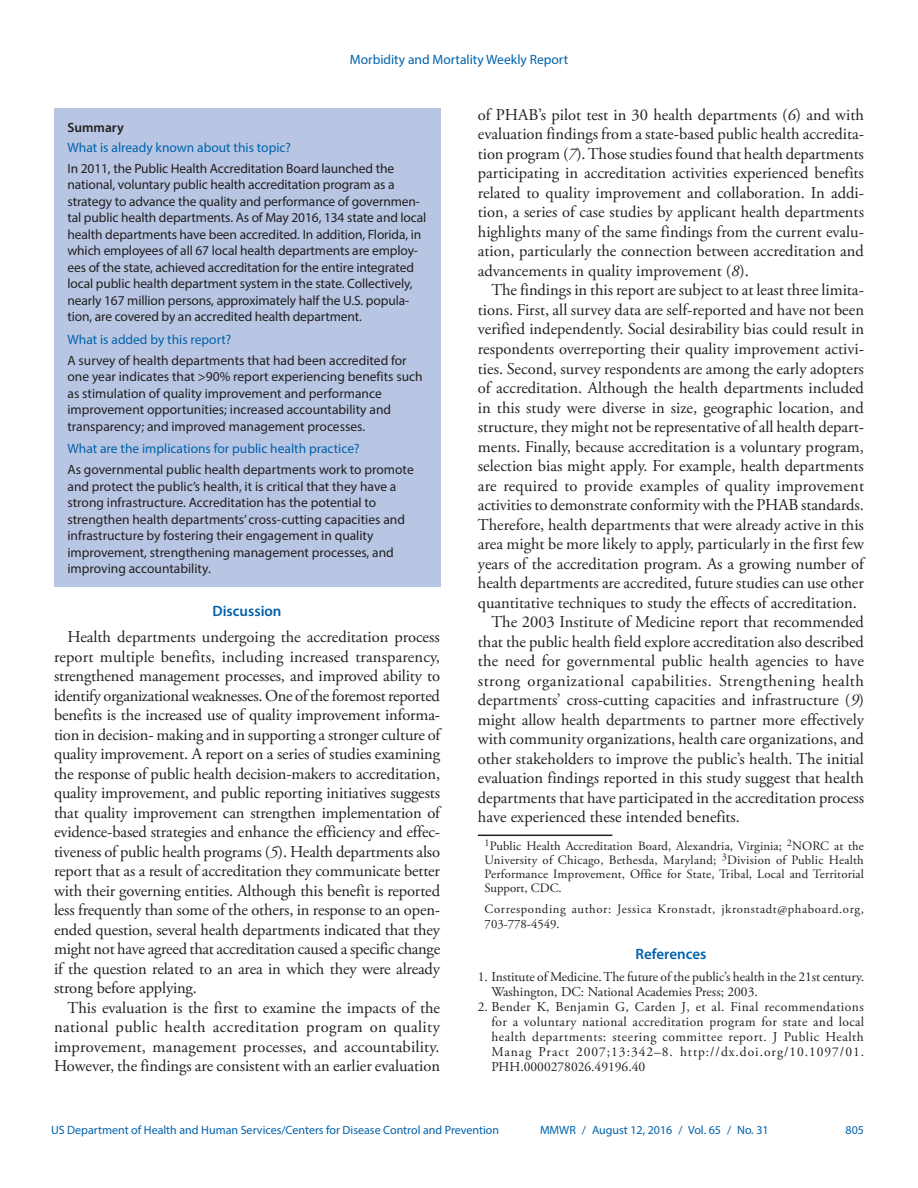
<style>
.page{position:relative;width:918px;height:1188px;background:#fff}
.page>*{position:absolute;margin:0;border:0;box-sizing:border-box;transform-origin:0 0}
.Paragraph{font:16.5px/19.5px "Adobe Garamond Pro";color:#231f20;text-align:justify}
.Discussion_Heading{font:600 15px "Myriad Pro";color:#0161ab}
.Ref_Title{font:600 15px "Myriad Pro";color:#0161ab}
.Summary_Box_Text{font:13.5px/16.5px "Myriad Pro";letter-spacing:-.005em;color:#231f20}
.References{font:13.5px/15px "Adobe Garamond Pro";color:#231f20}
.Summary_Box_Heading{font:13.5px "Myriad Pro";color:#0161ab}
.Figure_Title{font:600 13.5px "Myriad Pro";color:#231f20}
.Author_Affiliations{font:12.75px/14.2px "Adobe Garamond Pro";letter-spacing:.01em;color:#231f20;text-align:justify}
.Corresponding_Author{font:12.75px/14.2px "Adobe Garamond Pro";letter-spacing:.045em;color:#231f20}
.t1{font:12px "Myriad Pro";color:#0161ab}
.s1{font-style:italic}
</style>
<div class="page">
<hr style="left:478px;top:835px;width:134px;height:1px;background:#231f20">
<div style="left:54px;top:108px;width:386px;height:479px;background:#b8c6e3"></div>
<p class="Summary_Box_Heading" style="left:350px;top:51px;width:220px">Morbidity and Mortality Weekly Report</p>
<p class="Figure_Title" style="left:68px;top:119px;width:58px">Summary</p>
<h1 class="Summary_Box_Heading" style="left:68px;top:139px;width:225px">What is already known about this topic?</h1>
<p class="Summary_Box_Text" style="left:68px;top:160px;width:360px">In 2011, the Public Health Accreditation Board launched the national, voluntary public health accreditation program as a strategy to advance the quality and performance of governmen&shy;tal public health departments. As of May 2016, 134 state and local health departments have been accredited. In addition, Florida, in which employees of all 67 local health departments are employ&shy;ees of the state, achieved accreditation for the entire integrated local public health department system in the state. Collectively, nearly 167 million persons, approximately half the U.S. popula&shy;tion, are covered by an accredited health department.</p>
<h1 class="Summary_Box_Heading" style="left:68px;top:331px;width:165px">What is added by this report?</h1>
<p class="Summary_Box_Text" style="left:68px;top:352px;width:357px">A survey of health departments that had been accredited for one year indicates that &gt;90% report experiencing benefits such as stimulation of quality improvement and performance improvement opportunities; increased accountability and transparency; and improved management processes.</p>
<h1 class="Summary_Box_Heading" style="left:68px;top:441px;width:294px">What are the implications for public health practice?</h1>
<p class="Summary_Box_Text" style="left:68px;top:461px;width:348px">As governmental public health departments work to promote and protect the public’s health, it is critical that they have a strong infrastructure. Accreditation has the potential to strengthen health departments’ cross-cutting capacities and infrastructure by fostering their engagement in quality improvement, strengthening management processes, and improving accountability.</p>
<h1 class="Discussion_Heading" style="left:213px;top:602px;width:71px">Discussion</h1>
<p class="Paragraph" style="left:54px;top:628px;width:388px;text-indent:13px">Health departments undergoing the accreditation process report multiple benefits, including increased transparency, strengthened management processes, and improved ability to identify organizational weaknesses. One of the foremost reported benefits is the increased use of quality improvement informa&shy;tion in decision- making and in supporting a stronger culture of quality improvement. A report on a series of studies examining the response of public health decision-makers to accreditation, quality improvement, and public reporting initiatives suggests that quality improvement can strengthen implementation of evidence-based strategies and enhance the efficiency and effec&shy;tiveness of public health programs (<span class="s1">5</span>). Health departments also report that as a result of accreditation they communicate better with their governing entities. Although this benefit is reported less frequently than some of the others, in response to an open&shy;ended question, several health departments indicated that they might not have agreed that accreditation caused a specific change if the question related to an area in which they were already strong before applying.</p>
<p class="Paragraph" style="left:54px;top:999px;width:388px;text-indent:13px">This evaluation is the first to examine the impacts of the national public health accreditation program on quality improvement, management processes, and accountability.<br>However, the findings are consistent with an earlier evaluation</p>
<p class="Paragraph" style="left:478px;top:106px;width:388px">of PHAB’s pilot test in 30 health departments (<span class="s1">6</span>) and with evaluation findings from a state-based public health accredita&shy;tion program (<span class="s1">7</span>). Those studies found that health departments participating in accreditation activities experienced benefits related to quality improvement and collaboration. In addi&shy;tion, a series of case studies by applicant health departments highlights many of the same findings from the current evalu&shy;ation, particularly the connection between accreditation and advancements in quality improvement (<span class="s1">8</span>).</p>
<p class="Paragraph" style="left:478px;top:281px;width:388px;text-indent:13px">The findings in this report are subject to at least three limita&shy;tions. First, all survey data are self-reported and have not been verified independently. Social desirability bias could result in respondents overreporting their quality improvement activi&shy;ties. Second, survey respondents are among the early adopters of accreditation. Although the health departments included in this study were diverse in size, geographic location, and structure, they might not be representative of all health depart&shy;ments. Finally, because accreditation is a voluntary program, selection bias might apply. For example, health departments are required to provide examples of quality improvement activities to demonstrate conformity with the PHAB standards.<br>Therefore, health departments that were already active in this area might be more likely to apply, particularly in the first few years of the accreditation program. As a growing number of health departments are accredited, future studies can use other quantitative techniques to study the effects of accreditation.</p>
<p class="Paragraph" style="left:478px;top:613px;width:388px;text-indent:13px">The 2003 Institute of Medicine report that recommended that the public health field explore accreditation also described the need for governmental public health agencies to have strong organizational capabilities. Strengthening health departments’ cross-cutting capacities and infrastructure (<span class="s1">9</span>) might allow health departments to partner more effectively with community organizations, health care organizations, and other stakeholders to improve the public’s health. The initial evaluation findings reported in this study suggest that health departments that have participated in the accreditation process have experienced these intended benefits.</p>
<p class="Author_Affiliations" style="left:485px;top:839px;width:381px"><sup>1</sup>Public Health Accreditation Board, Alexandria, Virginia; <sup>2</sup>NORC at the University of Chicago, Bethesda, Maryland; <sup>3</sup>Division of Public Health Performance Improvement, Office for State, Tribal, Local and Territorial Support, CDC.</p>
<p class="Corresponding_Author" style="left:485px;top:903px;width:381px">Corresponding author: Jessica Kronstadt, jkronstadt@phaboard.org,<br>703-778-4549.</p>
<h1 class="Ref_Title" style="left:636px;top:945px;width:72px">References</h1>
<p class="References" style="left:491px;top:970px;width:374px;text-indent:-14px">1. Institute of Medicine. The future of the public’s health in the 21st century.<br>Washington, DC: National Academies Press; 2003.</p>
<p class="References" style="left:491px;top:1000px;width:374px;text-align:justify;text-indent:-14px">2. Bender K, Benjamin G, Carden J, et al. Final recommendations for a voluntary national accreditation program for state and local health departments: steering committee report. J Public Health Manag Pract 2007;13:342–8. http://dx.doi.org/10.1097/01.<br>PHH.0000278026.49196.40</p>
<p class="t1" style="left:51px;top:1123px;width:450px">US Department of Health and Human Services/Centers for Disease Control and Prevention</p>
<p class="t1" style="left:540px;top:1123px;width:230px">MMWR / August 12, 2016 / Vol. 65 / No. 31</p>
<p class="t1" style="left:846px;top:1123px;width:20px">805</p>
</div>
